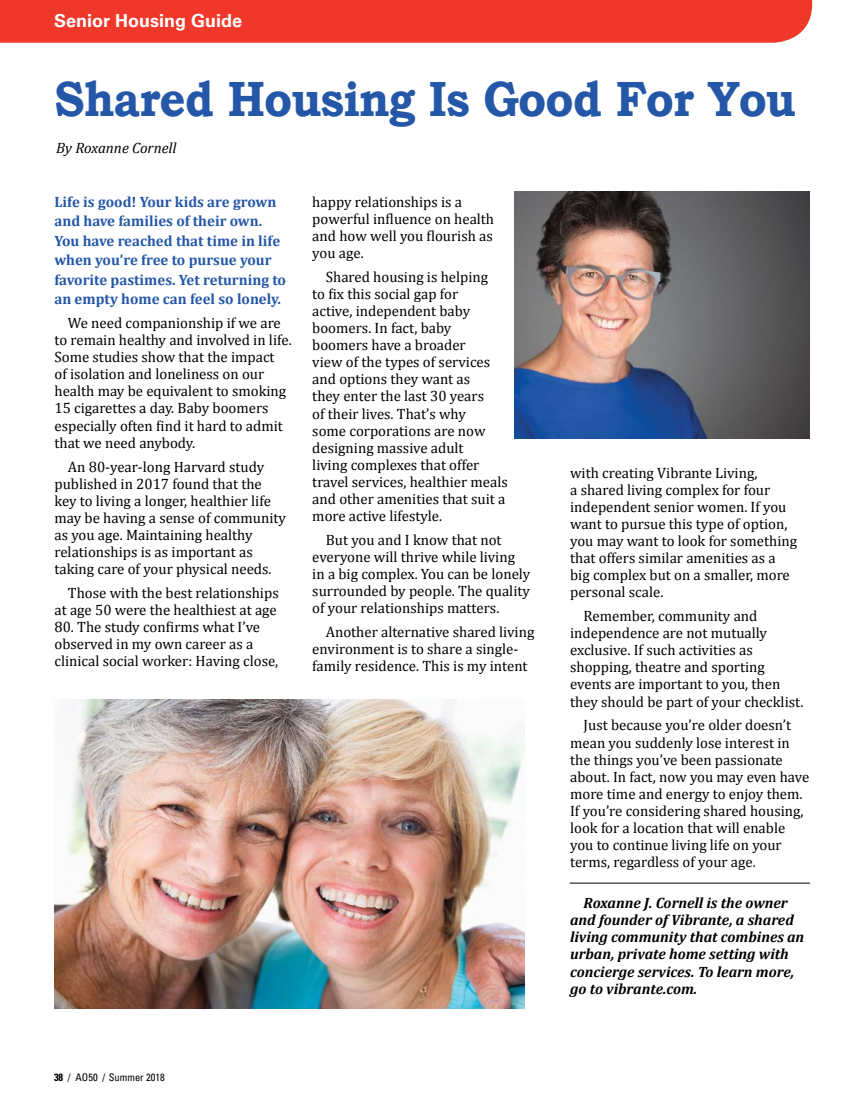
<style>
.page{position:relative;width:864px;height:1107px;background:#fff}
.page>*{position:absolute;margin:0;border:0;box-sizing:border-box;transform-origin:0 0}
.t1{font:700 49.5px "Bookman Old Style";letter-spacing:-.02em;color:#2457a7;scale:.92 1}
.t2{font:700 18px "Univers";color:#fff}
.t3{font:15px/17.1px "Cambria";color:#000}
.t4{font:700 15px/19.5px "Cambria";color:#2457a7}
.t5{font:italic 700 15px/17.1px "Cambria";color:#000}
.t6{font:italic 15px "Cambria";color:#000}
.t7{font:condensed 10.5px "Univers LT Std";color:#000}
.s1{font-weight:700}
</style>
<div class="page">
<div style="left:0;top:0;width:812px;height:43px;background:#ef3829"></div>
<hr style="left:570px;top:883px;width:240px;height:1px;background:#000">
<img style="left:514px;top:191px;width:296px;height:248px">
<img style="left:54px;top:699px;width:470px;height:310px">
<p class="t2" style="left:54px;top:10px;width:190px">Senior Housing Guide</p>
<h1 class="t1" style="left:55px;top:69px;width:807px">Shared Housing Is Good For You</h1>
<p class="t6" style="left:56px;top:138px;width:122px">By Roxanne Cornell</p>
<p class="t4" style="left:54px;top:191px;width:233px">Life is good! Your kids are grown and have families of their own.<br>You have reached that time in life when you’re free to pursue your favorite pastimes. Yet returning to an empty home can feel so lonely.</p>
<p class="t3" style="left:54px;top:314px;width:239px;text-indent:13px">We need companionship if we are to remain healthy and involved in life.<br>Some studies show that the impact<br>of isolation and loneliness on our health may be equivalent to smoking 15 cigarettes a day. Baby boomers especially often find it hard to admit that we need anybody.</p>
<p class="t3" style="left:54px;top:458px;width:233px;text-indent:13px">An 80-year-long Harvard study published in 2017 found that the key to living a longer, healthier life may be having a sense of community as you age. Maintaining healthy relationships is as important as taking care of your physical needs.</p>
<p class="t3" style="left:54px;top:584px;width:226px;text-align:right">Those with the best relationships at age 50 were the healthiest at age</p>
<p class="t3" style="left:54px;top:618px;width:225px">80. The study confirms what I’ve observed in my own career as a clinical social worker: Having close,</p>
<p class="t3" style="left:312px;top:193px;width:183px">happy relationships is a powerful influence on health and how well you flourish as you age.</p>
<p class="t3" style="left:312px;top:268px;width:197px;text-indent:13px">Shared housing is helping<br>to fix this social gap for<br>active, independent baby boomers. In fact, baby boomers have a broader<br>view of the types of services and options they want as<br>they enter the last 30 years<br>of their lives. That’s why<br>some corporations are now designing massive adult<br>living complexes that offer travel services, healthier meals and other amenities that suit a more active lifestyle.</p>
<p class="t3" style="left:312px;top:531px;width:219px;text-indent:13px">But you and I know that not everyone will thrive while living in a big complex. You can be lonely surrounded by people. The quality of your relationships matters.</p>
<p class="t3" style="left:312px;top:624px;width:224px;text-indent:13px">Another alternative shared living environment is to share a single&shy;family residence. This is my intent</p>
<p class="t7" style="left:54px;top:1070px;width:112px"><span class="s1">38</span> / AO50 / Summer 2018</p>
<p class="t3" style="left:570px;top:464px;width:229px">with creating Vibrante Living,<br>a shared living complex for four independent senior women. If you want to pursue this type of option, you may want to look for something that offers similar amenities as a big complex but on a smaller, more personal scale.</p>
<p class="t3" style="left:570px;top:607px;width:235px;text-indent:13px">Remember, community and independence are not mutually exclusive. If such activities as shopping, theatre and sporting events are important to you, then they should be part of your checklist.</p>
<p class="t3" style="left:570px;top:717px;width:241px;text-indent:13px">Just because you’re older doesn’t mean you suddenly lose interest in the things you’ve been passionate about. In fact, now you may even have more time and energy to enjoy them.<br>If you’re considering shared housing, look for a location that will enable you to continue living life on your terms, regardless of your age.</p>
<p class="t5" style="left:570px;top:894px;width:236px;text-indent:13px">Roxanne J. Cornell is the owner and founder of Vibrante, a shared living community that combines an urban, private home setting with concierge services. To learn more, go to vibrante.com.</p>
</div>
